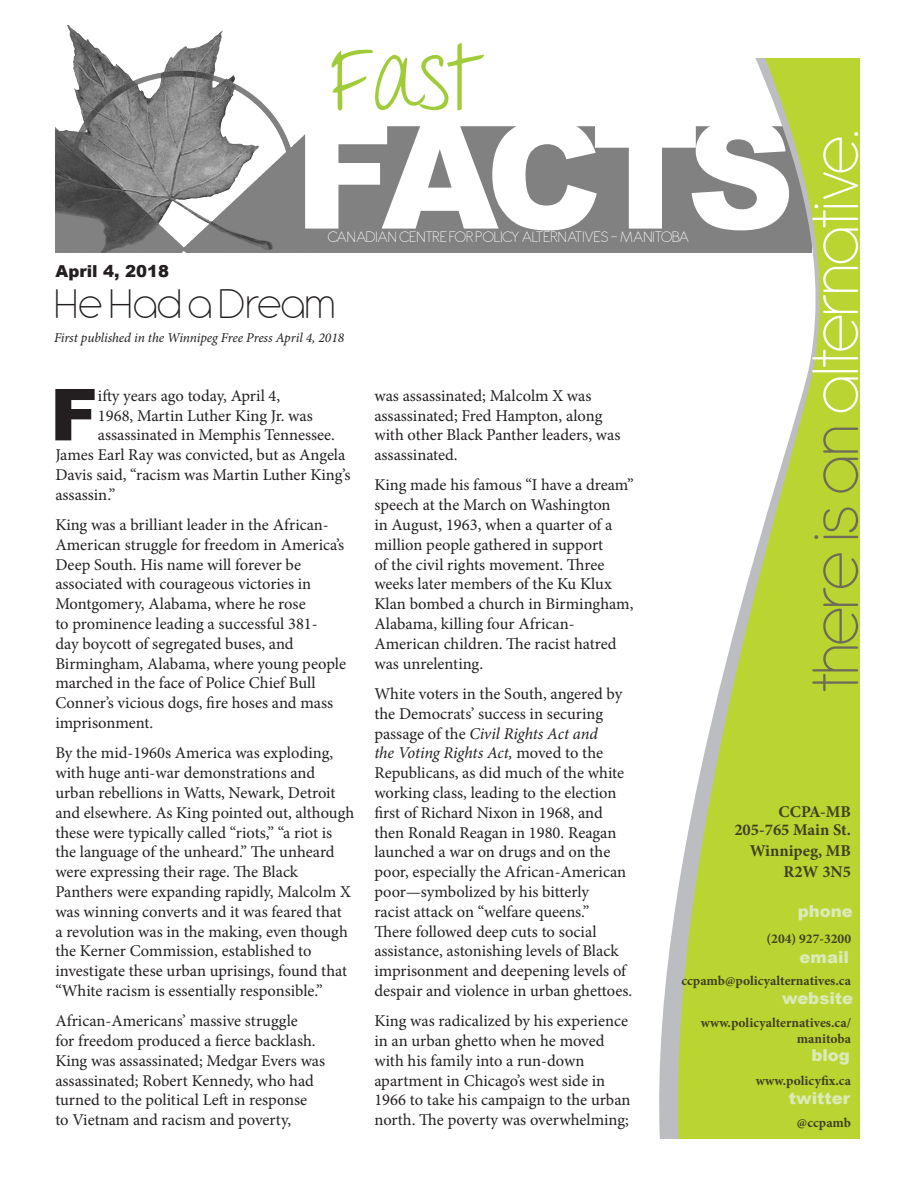
<style>
.page{position:relative;width:918px;height:1188px;background:#fff}
.page>*{position:absolute;margin:0;border:0;box-sizing:border-box;transform-origin:0 0}
.t1{font:900 150px "Arial";letter-spacing:-.085em;color:#fff}
.t2{font:90px "Throw My Hands Upinthe Air";color:#a1cc3a}
.t3{font:200 72px "Antipasto";letter-spacing:-.04em;color:#fff}
.t4{font:900 71.85px "Arial";color:#231f20}
.HEADLINE{font:200 45px "Antipasto";letter-spacing:-.025em;color:#231f20}
.t5{font:16.5px/19.8px "Minion Pro";color:#231f20}
.t6{font:200 16.5px "Antipasto";color:#fff}
.t7{font:700 16.5px/21px "Minion Pro";color:#40411e;text-align:right}
.t8{font:900 16.5px "Arial";color:#dceab8}
.t9{font:900 16.5px "Arial";color:#231f20}
.t10{font:700 13.5px/16.5px "Minion Pro";color:#40411e;text-align:right}
.t11{font:italic 13.5px "Minion Pro";letter-spacing:-.01em;color:#231f20}
.s1{color:#6e6c59}
.s2{font-style:italic}
</style>
<div class="page">
<img style="left:55px;top:25px;width:593px;height:228px">
<svg style="left:648px;top:126px;width:14px;height:1012px"></svg>
<svg style="left:662px;top:58px;width:198px;height:1080px;fill:#bad432"></svg>
<p class="t2" style="left:329px;top:25px;width:151px">Fast</p>
<p class="t1" style="left:294px;top:66px;width:502px">FACTS</p>
<p class="t6" style="left:328px;top:227px;width:363px">CANADIAN CENTRE FOR POLICY ALTERNATIVES - MANITOBA</p>
<p class="t3" style="left:794px;top:693px;width:566px;rotate:-90deg"><span class="s1">there is an</span> alternative.</p>
<p class="t9" style="left:55px;top:259px;width:115px">April 4, 2018</p>
<p class="HEADLINE" style="left:54px;top:278px;width:283px">He Had a Dream</p>
<p class="t11" style="left:54px;top:328px;width:292px">First published in the Winnipeg Free Press April 4, 2018</p>
<p class="t4" style="left:50px;top:363px;width:49px">F</p>
<p class="t5" style="left:98px;top:386px;width:184px">ifty years ago today, April 4,</p>
<p class="t5" style="left:374px;top:386px;width:248px">was assassinated; Malcolm X was assassinated; Fred Hampton, along with other Black Panther leaders, was assassinated.</p>
<p class="t5" style="left:374px;top:475px;width:261px">King made his famous “I have a dream” speech at the March on Washington<br>in August, 1963, when a quarter of a million people gathered in support<br>of the civil rights movement. Three weeks later members of the Ku Klux<br>Klan bombed a church in Birmingham,<br>Alabama, killing four African-<br>American children. The racist hatred was unrelenting.</p>
<p class="t5" style="left:374px;top:684px;width:259px">White voters in the South, angered by the Democrats’ success in securing passage of the <span class="s2">Civil Rights Act and<br>the Voting Rights Act,</span> moved to the Republicans, as did much of the white working class, leading to the election first of Richard Nixon in 1968, and then Ronald Reagan in 1980. Reagan launched a war on drugs and on the poor, especially the African-American poor—symbolized by his bitterly<br>racist attack on “welfare queens.”<br>There followed deep cuts to social assistance, astonishing levels of Black imprisonment and deepening levels of despair and violence in urban ghettoes.</p>
<p class="t5" style="left:374px;top:1011px;width:258px">King was radicalized by his experience in an urban ghetto when he moved with his family into a run-down apartment in Chicago’s west side in 1966 to take his campaign to the urban north. The poverty was overwhelming;</p>
<p class="t5" style="left:98px;top:406px;width:216px">1968, Martin Luther King Jr. was</p>
<p class="t5" style="left:98px;top:425px;width:239px">assassinated in Memphis Tennessee.</p>
<p class="t5" style="left:55px;top:445px;width:292px">James Earl Ray was convicted, but as Angela</p>
<p class="t5" style="left:55px;top:465px;width:297px">Davis said, “racism was Martin Luther King’s</p>
<p class="t5" style="left:55px;top:485px;width:62px">assassin.”</p>
<p class="t5" style="left:55px;top:515px;width:292px">King was a brilliant leader in the African-American struggle for freedom in America’s Deep South. His name will forever be associated with courageous victories in Montgomery, Alabama, where he rose<br>to prominence leading a successful 381-<br>day boycott of segregated buses, and Birmingham, Alabama, where young people marched in the face of Police Chief Bull Conner’s vicious dogs, fire hoses and mass imprisonment.</p>
<p class="t5" style="left:55px;top:743px;width:301px">By the mid-1960s America was exploding, with huge anti-war demonstrations and urban rebellions in Watts, Newark, Detroit and elsewhere. As King pointed out, although these were typically called “riots,” “a riot is the language of the unheard.” The unheard were expressing their rage. The Black Panthers were expanding rapidly, Malcolm X was winning converts and it was feared that<br>a revolution was in the making, even though the Kerner Commission, established to investigate these urban uprisings, found that “White racism is essentially responsible.”</p>
<p class="t5" style="left:55px;top:1011px;width:271px">African-Americans’ massive struggle<br>for freedom produced a fierce backlash.<br>King was assassinated; Medgar Evers was assassinated; Robert Kennedy, who had turned to the political Left in response<br>to Vietnam and racism and poverty,</p>
<p class="t7" style="left:779px;top:801px;width:74px">CCPA-MB</p>
<p class="t7" style="left:734px;top:819px;width:118px">205-765 Main St.</p>
<p class="t7" style="left:750px;top:840px;width:103px">Winnipeg, MB<br>R2W 3N5</p>
<p class="t8" style="left:798px;top:899px;width:57px">phone</p>
<p class="t10" style="left:767px;top:930px;width:86px">(204) 927-3200</p>
<p class="t10" style="left:681px;top:972px;width:171px">ccpamb@policyalternatives.ca</p>
<p class="t10" style="left:701px;top:1014px;width:152px">www.policyalternatives.ca/ manitoba</p>
<p class="t10" style="left:756px;top:1073px;width:97px">www.policyfix.ca</p>
<p class="t10" style="left:797px;top:1115px;width:56px">@ccpamb</p>
<p class="t8" style="left:800px;top:945px;width:51px">email</p>
<p class="t8" style="left:782px;top:986px;width:73px">website</p>
<p class="t8" style="left:811px;top:1043px;width:40px">blog</p>
<p class="t8" style="left:789px;top:1086px;width:63px">twitter</p>
</div>
